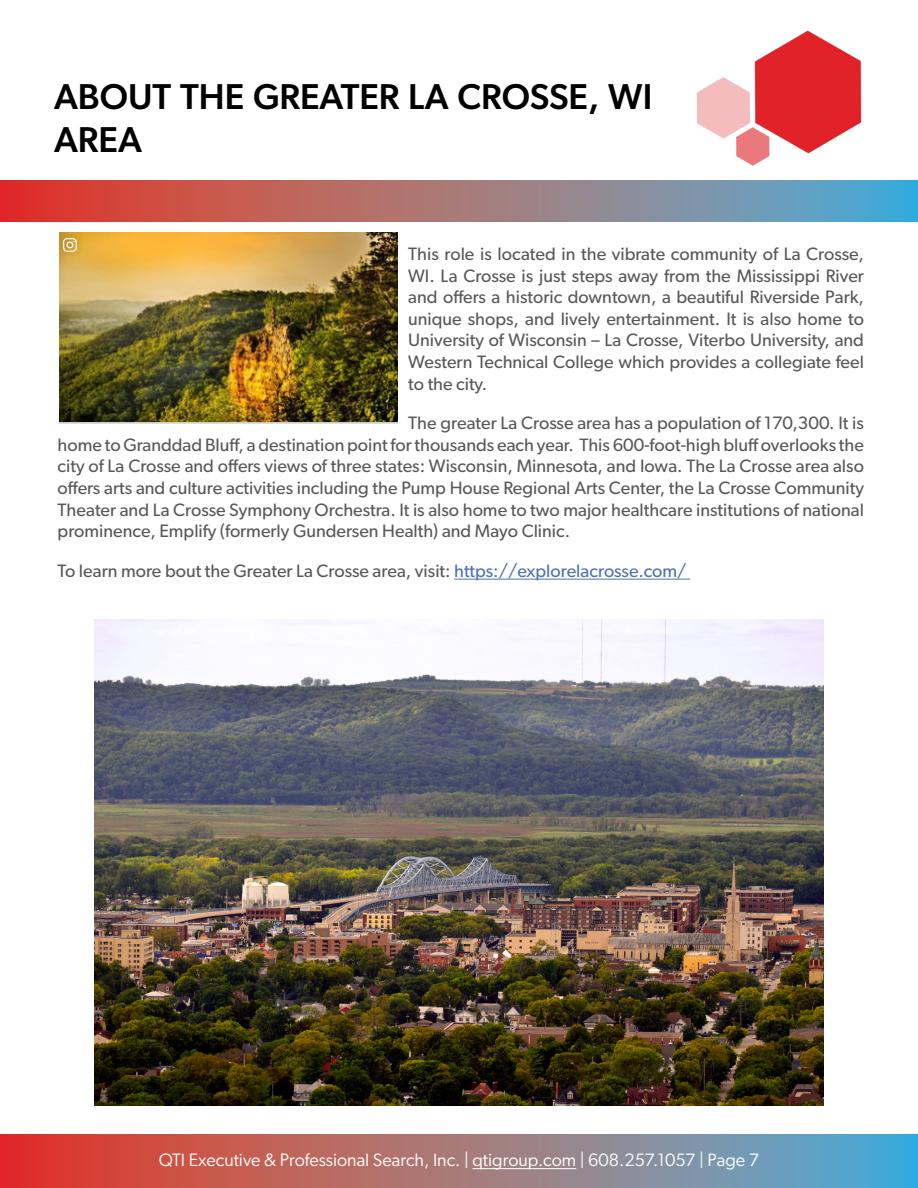
<style>
.page{position:relative;width:918px;height:1188px;background:#fff}
.page>*{position:absolute;margin:0;border:0;box-sizing:border-box;transform-origin:0 0}
.t1{font:500 36px/43.2px "Gibson";color:#000}
.t2{font:18px/21.6px "Gibson";color:#58595b;text-align:justify}
.t3{font:18px "Gibson";color:#fff}
.s1{color:#4f73ad}
</style>
<div class="page">
<svg style="left:0;top:1134px;width:918px;height:54px;background:#a0757b"></svg>
<hr style="left:472px;top:1168px;width:104px;height:1px;background:#fff">
<svg style="left:0;top:180px;width:918px;height:42px;background:#a0757b"></svg>
<img style="left:696px;top:30px;width:166px;height:136px">
<hr style="left:454px;top:579px;width:236px;height:1px;background:#4f73ad">
<img style="left:59px;top:232px;width:339px;height:191px">
<img style="left:94px;top:620px;width:730px;height:486px">
<h1 class="t1" style="left:54px;top:75px;width:600px">ABOUT THE GREATER LA CROSSE, WI<br>AREA</h1>
<p class="t2" style="left:408px;top:243px;width:457px">This role is located in the vibrate community of La Crosse, WI. La Crosse is just steps away from the Mississippi River and offers a historic downtown, a beautiful Riverside Park, unique shops, and lively entertainment. It is also home to University of Wisconsin – La Crosse, Viterbo University, and Western Technical College which provides a collegiate feel to the city.</p>
<p class="t2" style="left:58px;top:412px;width:808px;text-indent:351px">The greater La Crosse area has a population of 170,300. It is home to Granddad Bluff, a destination point for thousands each year. This 600-foot-high bluff overlooks the city of La Crosse and offers views of three states: Wisconsin, Minnesota, and Iowa. The La Crosse area also offers arts and culture activities including the Pump House Regional Arts Center, the La Crosse Community Theater and La Crosse Symphony Orchestra. It is also home to two major healthcare institutions of national prominence, Emplify (formerly Gundersen Health) and Mayo Clinic.</p>
<p class="t2" style="left:58px;top:560px;width:631px">To learn more bout the Greater La Crosse area, visit: <span class="s1">https://explorelacrosse.com/</span></p>
<p class="t3" style="left:159px;top:1149px;width:602px">QTI Executive &amp; Professional Search, Inc. | qtigroup.com | 608.257.1057 | Page 7</p>
</div>
